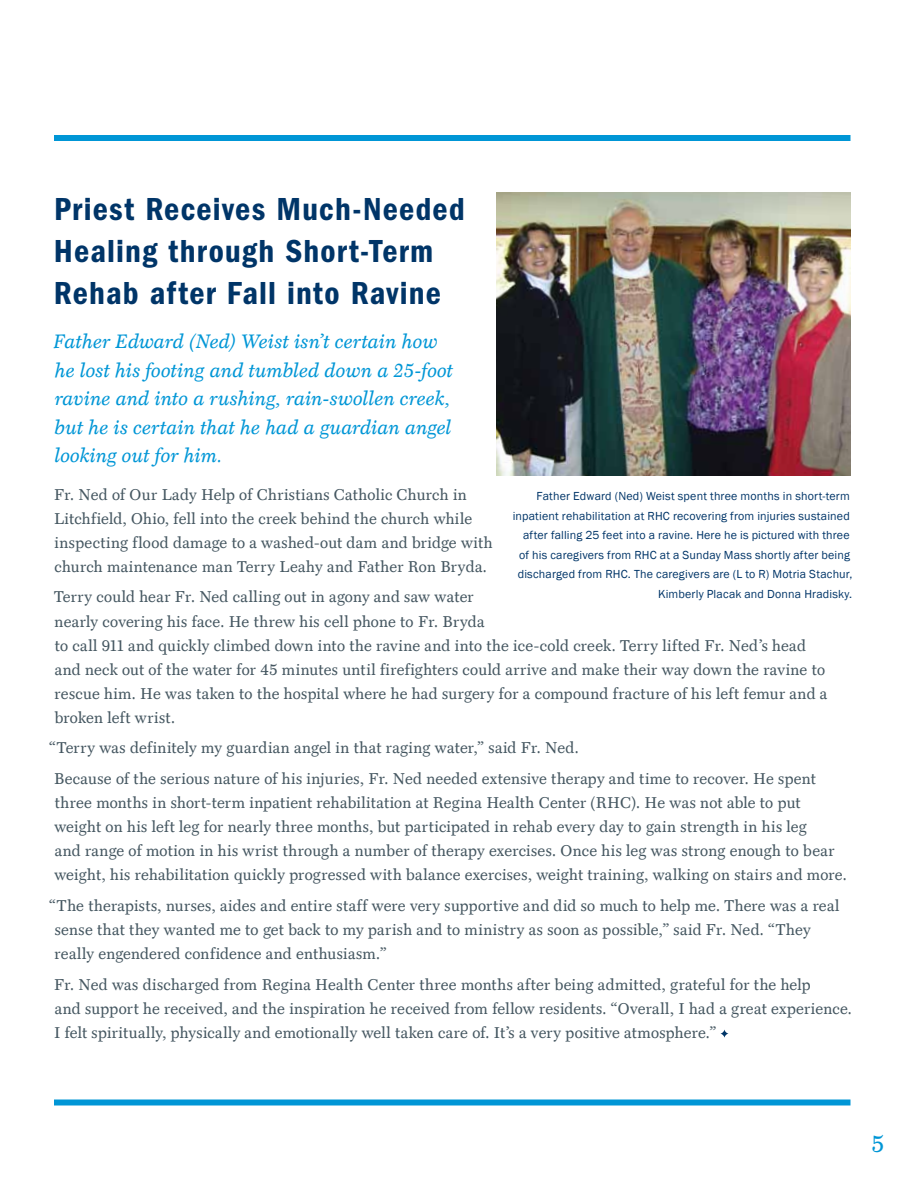
<style>
.page{position:relative;width:918px;height:1188px;background:#fff}
.page>*{position:absolute;margin:0;border:0;box-sizing:border-box;transform-origin:0 0}
.t1{font:600 condensed 33px/42px "Franklin Gothic";letter-spacing:.035em;color:#003568}
.t2{font:24px "Mt.Augustine Roman";color:#0096d6}
.t3{font:italic 19.5px/28.5px "Mt.Augustine";letter-spacing:.015em;color:#0096d6}
.t4{font:15.75px/24px "Mt.Augustine Roman";letter-spacing:.02em;color:#455761}
.t5{font:12px/19.5px "Franklin Gothic";letter-spacing:.015em;color:#003568;text-align:right}
</style>
<div class="page">
<svg style="left:721px;top:1030px;width:7px;height:7px"></svg>
<img style="left:496px;top:192px;width:354px;height:284px">
<div style="left:54px;top:135px;width:796px;height:6px;background:#0096d6"></div>
<div style="left:54px;top:1100px;width:796px;height:6px;background:#0096d6"></div>
<h1 class="t1" style="left:54px;top:188px;width:412px">Priest Receives Much-Needed<br>Healing through Short-Term<br>Rehab after Fall into Ravine</h1>
<p class="t3" style="left:53px;top:329px;width:401px">Father Edward (Ned) Weist isn’t certain how he lost his footing and tumbled down a 25-foot ravine and into a rushing, rain-swollen creek, but he is certain that he had a guardian angel looking out for him.</p>
<p class="t4" style="left:54px;top:483px;width:440px">Fr. Ned of Our Lady Help of Christians Catholic Church in Litchfield, Ohio, fell into the creek behind the church while inspecting flood damage to a washed-out dam and bridge with church maintenance man Terry Leahy and Father Ron Bryda.</p>
<p class="t4" style="left:54px;top:585px;width:775px">Terry could hear Fr. Ned calling out in agony and saw water<br>nearly covering his face. He threw his cell phone to Fr. Bryda<br>to call 911 and quickly climbed down into the ravine and into the ice-cold creek. Terry lifted Fr. Ned’s head and neck out of the water for 45 minutes until firefighters could arrive and make their way down the ravine to rescue him. He was taken to the hospital where he had surgery for a compound fracture of his left femur and a broken left wrist.</p>
<p class="t4" style="left:54px;top:733px;width:763px;line-height:30.8px;text-indent:-5px">“Terry was definitely my guardian angel in that raging water,” said Fr. Ned.<br>Because of the serious nature of his injuries, Fr. Ned needed extensive therapy and time to recover. He spent</p>
<p class="t4" style="left:54px;top:791px;width:794px">three months in short-term inpatient rehabilitation at Regina Health Center (RHC). He was not able to put weight on his left leg for nearly three months, but participated in rehab every day to gain strength in his leg<br>and range of motion in his wrist through a number of therapy exercises. Once his leg was strong enough to bear weight, his rehabilitation quickly progressed with balance exercises, weight training, walking on stairs and more.</p>
<p class="t4" style="left:55px;top:894px;width:786px;text-indent:-5px">“The therapists, nurses, aides and entire staff were very supportive and did so much to help me. There was a real sense that they wanted me to get back to my parish and to ministry as soon as possible,” said Fr. Ned. “They really engendered confidence and enthusiasm.”</p>
<p class="t4" style="left:54px;top:972px;width:799px">Fr. Ned was discharged from Regina Health Center three months after being admitted, grateful for the help<br>and support he received, and the inspiration he received from fellow residents. “Overall, I had a great experience.<br>I felt spiritually, physically and emotionally well taken care of. It’s a very positive atmosphere.”</p>
<p class="t5" style="left:513px;top:487px;width:341px">Father Edward (Ned) Weist spent three months in short-term inpatient rehabilitation at RHC recovering from injuries sustained after falling 25 feet into a ravine. Here he is pictured with three<br>of his caregivers from RHC at a Sunday Mass shortly after being discharged from RHC. The caregivers are (L to R) Motria Stachur, Kimberly Placak and Donna Hradisky.</p>
<h2 class="t2" style="left:872px;top:1131px;width:14px">5</h2>
</div>
